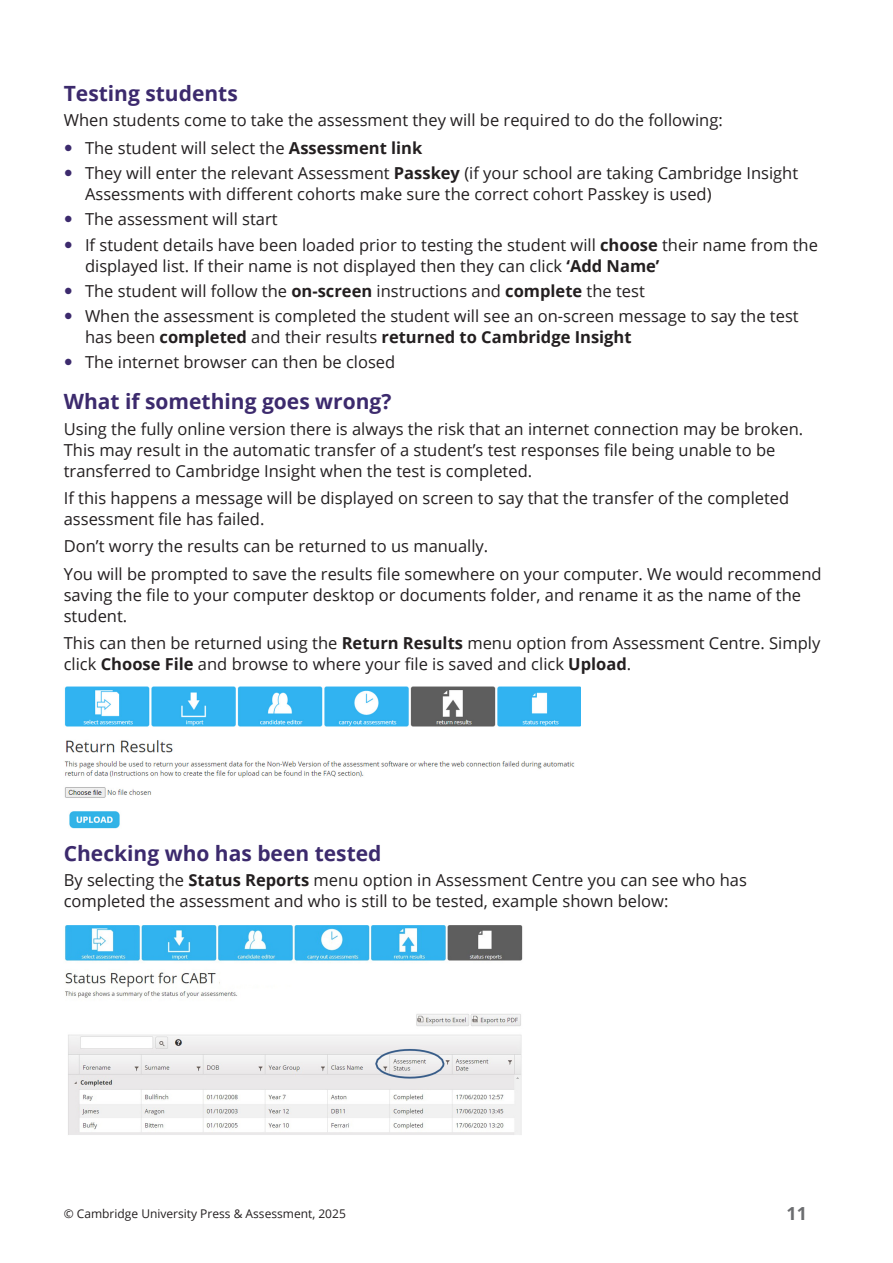
<style>
.page{position:relative;width:893px;height:1263px;background:#fff}
.page>*{position:absolute;margin:0;border:0;box-sizing:border-box;transform-origin:0 0}
.Subheadings{font:700 21px "Open Sans";color:#3c2a6d}
.t1{font:700 18px "Open Sans";color:#6c6d70}
.Body_Text{font:16.5px/21px "Open Sans";color:#231f20}
.t2{font:12px "Open Sans";color:#231f20}
.s1{font-weight:700}
</style>
<div class="page">
<img style="left:64px;top:686px;width:516px;height:143px">
<img style="left:65px;top:925px;width:458px;height:210px">
<p class="Subheadings" style="left:64px;top:79px;width:176px">Testing students</p>
<p class="Body_Text" style="left:64px;top:109px;width:660px">When students come to take the assessment they will be required to do the following:</p>
<p class="Body_Text" style="left:85px;top:137px;width:339px">The student will select the <span class="s1">Assessment link</span></p>
<p class="Body_Text" style="left:85px;top:162px;width:715px">They will enter the relevant Assessment <span class="s1">Passkey</span> (if your school are taking Cambridge Insight<br>Assessments with different cohorts make sure the correct cohort Passkey is used)</p>
<p class="Body_Text" style="left:85px;top:208px;width:194px">The assessment will start</p>
<p class="Body_Text" style="left:85px;top:234px;width:734px">If student details have been loaded prior to testing the student will <span class="s1">choose</span> their name from the displayed list. If their name is not displayed then they can click <span class="s1">‘Add Name’</span></p>
<p class="Body_Text" style="left:85px;top:280px;width:561px">The student will follow the <span class="s1">on-screen</span> instructions and <span class="s1">complete</span> the test</p>
<p class="Body_Text" style="left:85px;top:305px;width:715px">When the assessment is completed the student will see an on-screen message to say the test has been <span class="s1">completed</span> and their results <span class="s1">returned to Cambridge Insight</span></p>
<p class="Body_Text" style="left:85px;top:351px;width:312px">The internet browser can then be closed</p>
<p class="Subheadings" style="left:64px;top:387px;width:329px">What if something goes wrong?</p>
<p class="Body_Text" style="left:64px;top:418px;width:741px">Using the fully online version there is always the risk that an internet connection may be broken.<br>This may result in the automatic transfer of a student’s test responses file being unable to be transferred to Cambridge Insight when the test is completed.</p>
<p class="Body_Text" style="left:64px;top:487px;width:727px">If this happens a message will be displayed on screen to say that the transfer of the completed assessment file has failed.</p>
<p class="Body_Text" style="left:64px;top:535px;width:426px">Don’t worry the results can be returned to us manually.</p>
<p class="Body_Text" style="left:64px;top:563px;width:759px">You will be prompted to save the results file somewhere on your computer. We would recommend saving the file to your computer desktop or documents folder, and rename it as the name of the student.</p>
<p class="Body_Text" style="left:64px;top:632px;width:758px">This can then be returned using the <span class="s1">Return Results</span> menu option from Assessment Centre. Simply click <span class="s1">Choose File</span> and browse to where your file is saved and click <span class="s1">Upload</span>.</p>
<p class="Subheadings" style="left:64px;top:838px;width:319px">Checking who has been tested</p>
<p class="Body_Text" style="left:64px;top:869px;width:685px">By selecting the <span class="s1">Status Reports</span> menu option in Assessment Centre you can see who has completed the assessment and who is still to be tested, example shown below:</p>
<p class="t2" style="left:64px;top:1206px;width:284px">© Cambridge University Press &amp; Assessment, 2025</p>
<p class="t1" style="left:786px;top:1201px;width:22px">11</p>
</div>
